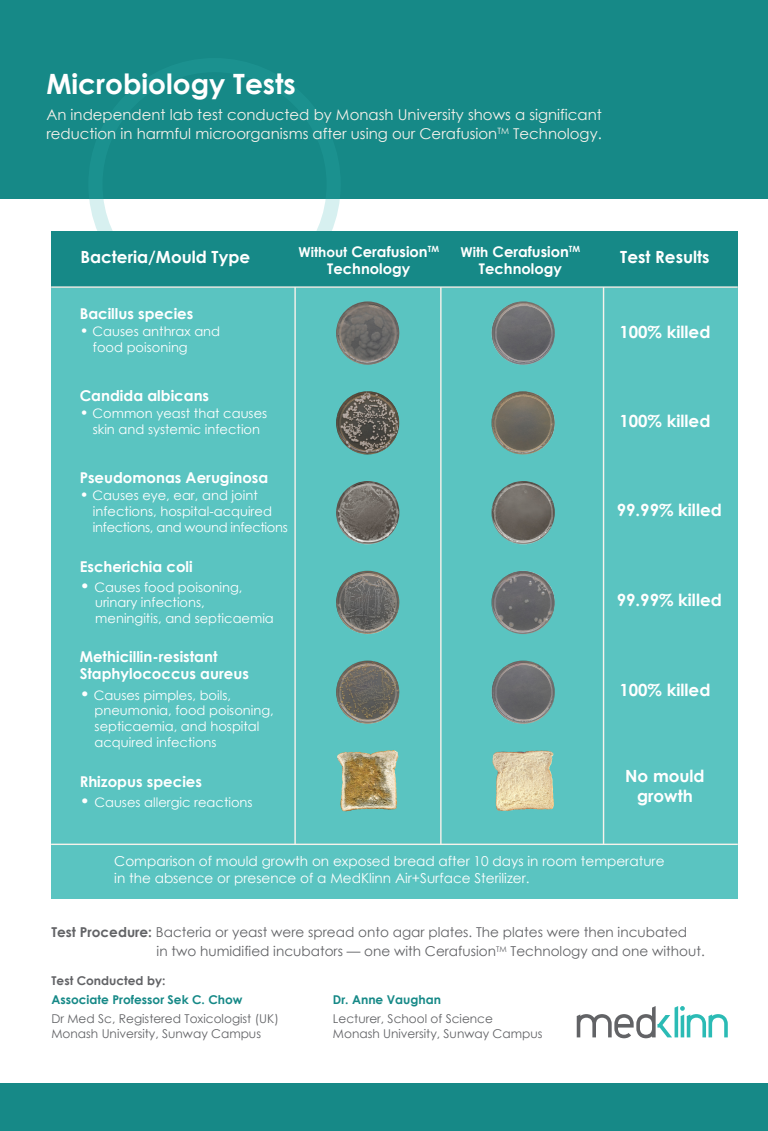
<style>
.page{position:relative;width:768px;height:1131px;background:#fff}
.page>*{position:absolute;margin:0;border:0;box-sizing:border-box;transform-origin:0 0}
.t1{font:700 28px "Century Gothic";color:#fff}
.t2{font:700 16.8px/20.1px "Century Gothic";color:#fff;text-align:center}
.t3{font:14.9px/18.7px "Century Gothic";color:#f7f2eb}
.t4{font:700 14.9px/17.9px "Century Gothic";color:#fff}
.t5{font:700 14.7px/17.6px "Century Gothic";color:#fff;text-align:center}
.t6{font:13.6px/18.9px "Century Gothic";color:#626366}
.t7{font:13.6px/16.4px "Century Gothic";color:#fff}
.t8{font:13.1px/15.7px "Century Gothic";color:#fff}
.t9{font:12.1px/14.9px "Century Gothic";color:#626366}
.t10{font:700 12.1px "Century Gothic";color:#168987}
.t11{font:700 12.1px "Century Gothic";color:#626366}
.s1{font-size:13.6px}
.s2{font-size:14.7px}
.s3{font-size:16.8px}
.s4{font-weight:700}
</style>
<div class="page">
<div style="left:0;top:0;width:768px;height:199px;background:#168987"></div>
<div style="left:88px;top:58px;width:253px;height:252px;border:14px solid #34b4b3;border-radius:50%"></div>
<div style="left:51px;top:283px;width:687px;height:615px;background:#5ac4c1"></div>
<div style="left:51px;top:231px;width:687px;height:57px;background:#168987"></div>
<img style="left:492px;top:391px;width:63px;height:64px;border-radius:32px">
<img style="left:336px;top:571px;width:63px;height:63px;border-radius:32px">
<img style="left:492px;top:571px;width:63px;height:63px;border-radius:32px">
<img style="left:336px;top:661px;width:63px;height:63px;border-radius:32px">
<img style="left:492px;top:661px;width:63px;height:63px;border-radius:32px">
<img style="left:337px;top:750px;width:60px;height:61px">
<img style="left:492px;top:750px;width:62px;height:61px">
<img style="left:336px;top:391px;width:63px;height:64px;border-radius:32px">
<hr style="left:51px;top:286px;width:687px;height:2px;background:#f7f2eb">
<hr style="left:51px;top:844px;width:687px;height:1px;background:#f7f2eb">
<hr style="left:294px;top:287px;width:2px;height:557px;background:#f7f2eb">
<hr style="left:440px;top:287px;width:2px;height:557px;background:#f7f2eb">
<hr style="left:603px;top:287px;width:1px;height:557px;background:#f7f2eb">
<img style="left:336px;top:301px;width:63px;height:64px;border-radius:32px">
<img style="left:492px;top:301px;width:63px;height:64px;border-radius:32px">
<img style="left:336px;top:481px;width:63px;height:63px;border-radius:32px">
<img style="left:492px;top:481px;width:63px;height:63px;border-radius:32px">
<div style="left:0;top:1084px;width:768px;height:47px;background:#168987"></div>
<svg style="left:577px;top:1006px;width:151px;height:32px"></svg>
<h1 class="t1" style="left:46px;top:63px;width:251px">Microbiology Tests</h1>
<p class="t3" style="left:46px;top:105px;width:557px">An independent lab test conducted by Monash University shows a significant reduction in harmful microorganisms after using our Cerafusion<sup>TM</sup> Technology.</p>
<p class="t2" style="left:80px;top:247px;width:171px">Bacteria/Mould Type</p>
<p class="t5" style="left:299px;top:242px;width:142px"><span class="s1">Without</span> Cerafusion<sup>TM<br></sup>Technology</p>
<p class="t5" style="left:461px;top:242px;width:121px"><span class="s1">With</span> Cerafusion<sup>TM<br></sup>Technology</p>
<p class="t4" style="left:80px;top:304px;width:115px">Bacillus species</p>
<p class="t8" style="left:93px;top:324px;width:129px;text-indent:-13px"><span class="s2">•</span> Causes anthrax and food poisoning</p>
<p class="t4" style="left:80px;top:386px;width:131px">Candida albicans</p>
<p class="t8" style="left:80px;top:405px;width:189px;text-align:center"><span class="s2">•</span> Common yeast that causes skin and systemic infection</p>
<p class="t4" style="left:80px;top:468px;width:190px">Pseudomonas Aeruginosa</p>
<p class="t8" style="left:93px;top:487px;width:196px;text-indent:-13px"><span class="s2">•</span> Causes eye, ear, and joint infections, hospital-acquired infections, and wound infections</p>
<p class="t4" style="left:80px;top:556px;width:115px">Escherichia coli</p>
<p class="t8" style="left:95px;top:579px;width:180px;text-indent:-15px"><span class="s3">•</span> Causes food poisoning, urinary infections, meningitis, and septicaemia</p>
<p class="t4" style="left:80px;top:646px;width:171px">Methicillin-resistant<br>Staphylococcus aureus</p>
<p class="t8" style="left:95px;top:687px;width:181px;text-indent:-15px"><span class="s3">•</span> Causes pimples, boils, pneumonia, food poisoning, septicaemia, and hospital acquired infections</p>
<p class="t4" style="left:80px;top:772px;width:124px">Rhizopus species</p>
<p class="t8" style="left:80px;top:795px;width:174px"><span class="s3">•</span> Causes allergic reactions</p>
<p class="t2" style="left:620px;top:247px;width:91px">Test Results</p>
<p class="t2" style="left:619px;top:321px;width:92px">100% killed</p>
<p class="t2" style="left:619px;top:411px;width:92px">100% killed</p>
<p class="t2" style="left:617px;top:499px;width:107px">99.99% killed</p>
<p class="t2" style="left:617px;top:589px;width:107px">99.99% killed</p>
<p class="t2" style="left:619px;top:679px;width:92px">100% killed</p>
<p class="t2" style="left:625px;top:765px;width:81px">No mould growth</p>
<p class="t7" style="left:114px;top:853px;width:552px">Comparison of mould growth on exposed bread after 10 days in room temperature in the absence or presence of a MedKlinn Air+Surface Sterilizer.</p>
<p class="t6" style="left:157px;top:923px;width:550px;text-indent:-105px"><span class="s4">Test Procedure:</span> Bacteria or yeast were spread onto agar plates. The plates were then incubated<br>in two humidified incubators — one with Cerafusion<sup>TM</sup> Technology and one without.</p>
<p class="t11" style="left:51px;top:972px;width:115px">Test Conducted by:</p>
<p class="t10" style="left:51px;top:990px;width:193px">Associate Professor Sek C. Chow</p>
<p class="t9" style="left:51px;top:1011px;width:229px">Dr Med Sc, Registered Toxicologist (UK)<br>Monash University, Sunway Campus</p>
<p class="t10" style="left:333px;top:990px;width:110px">Dr. Anne Vaughan</p>
<p class="t9" style="left:333px;top:1011px;width:211px">Lecturer, School of Science<br>Monash University, Sunway Campus</p>
</div>
